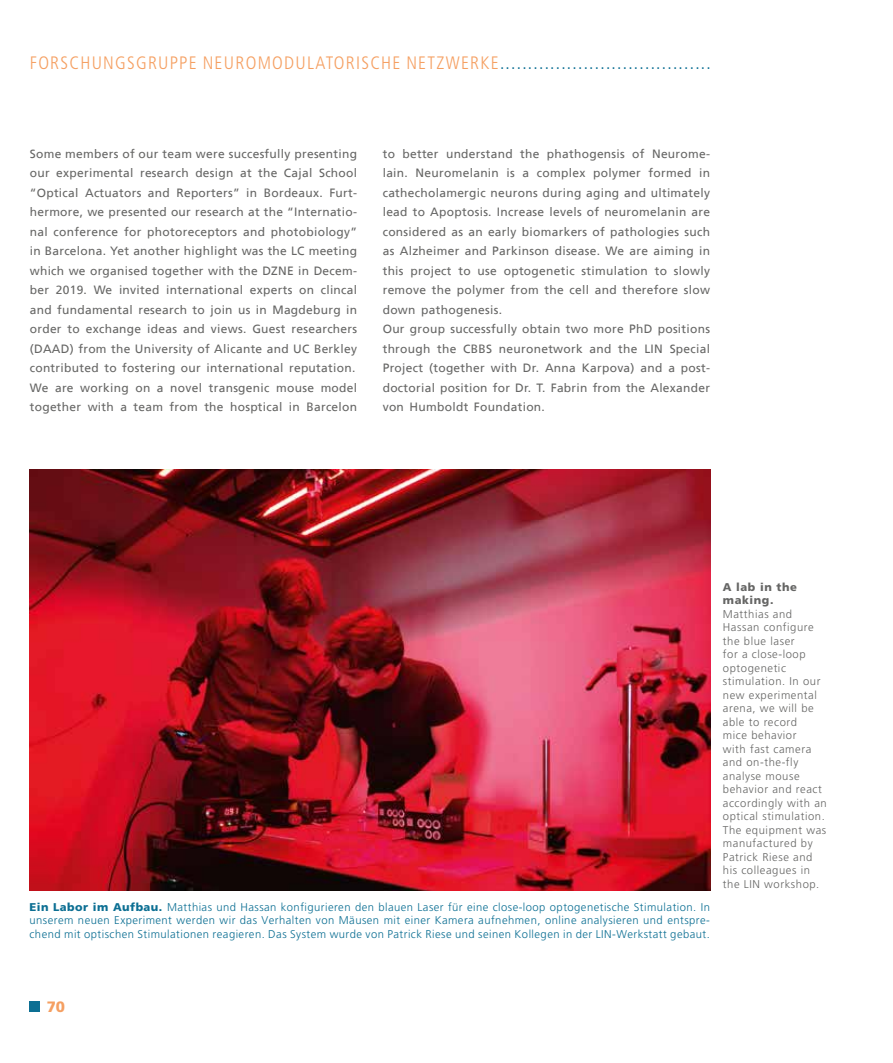
<style>
.page{position:relative;width:893px;height:1063px;background:#fff}
.page>*{position:absolute;margin:0;border:0;box-sizing:border-box;transform-origin:0 0}
.t1{font:300 condensed 18px "Frutiger";letter-spacing:.07em;color:#f59f61}
.t2{font:900 15px "Frutiger";color:#f59f61}
.t3{font:12px/19.5px "Frutiger";letter-spacing:.025em;color:#666665}
.t4{font:300 11.25px/13.5px "Frutiger";letter-spacing:.04em;color:#0c6f93;text-align:justify}
.t5{font:300 11.25px/13.5px "Frutiger";letter-spacing:.05em;color:#666665}
.t6{font:900 11.25px/13.5px "Frutiger";letter-spacing:.05em;color:#666665}
.s1{color:#0c6f93}
.s2{font-weight:900}
</style>
<div class="page">
<div style="left:30px;top:1002px;width:10px;height:10px;background:#0c6f93"></div>
<img style="left:30px;top:470px;width:680px;height:421px">
<h1 class="t1" style="left:30px;top:52px;width:683px">FORSCHUNGSGRUPPE NEUROMODULATORISCHE NETZWERKE<span class="s1">......................................</span></h1>
<p class="t3" style="left:30px;top:145px;width:329px">Some members of our team were succesfully presenting our experimental research design at the Cajal School “Optical Actuators and Reporters” in Bordeaux. Furt&shy;hermore, we presented our research at the “Internatio&shy;nal conference for photoreceptors and photobiology” in Barcelona. Yet another highlight was the LC meeting which we organised together with the DZNE in Decem&shy;ber 2019. We invited international experts on clincal and fundamental research to join us in Magdeburg in order to exchange ideas and views. Guest researchers (DAAD) from the University of Alicante and UC Berkley contributed to fostering our international reputation.<br>We are working on a novel transgenic mouse model together with a team from the hosptical in Barcelon</p>
<p class="t3" style="left:383px;top:145px;width:329px">to better understand the phathogensis of Neurome&shy;lain. Neuromelanin is a complex polymer formed in cathecholamergic neurons during aging and ultimately lead to Apoptosis. Increase levels of neuromelanin are considered as an early biomarkers of pathologies such as Alzheimer and Parkinson disease. We are aiming in this project to use optogenetic stimulation to slowly remove the polymer from the cell and therefore slow down pathogenesis.<br>Our group successfully obtain two more PhD positions through the CBBS neuronetwork and the LIN Special Project (together with Dr. Anna Karpova) and a post&shy;doctorial position for Dr. T. Fabrin from the Alexander von Humboldt Foundation.</p>
<p class="t4" style="left:30px;top:900px;width:682px"><span class="s2">Ein Labor im Aufbau.</span> Matthias und Hassan konfigurieren den blauen Laser für eine close-loop optogenetische Stimulation. In unserem neuen Experiment werden wir das Verhalten von Mäusen mit einer Kamera aufnehmen, online analysieren und entspre&shy;chend mit optischen Stimulationen reagieren. Das System wurde von Patrick Riese und seinen Kollegen in der LIN-Werkstatt gebaut.</p>
<p class="t6" style="left:723px;top:580px;width:76px">A lab in the making.</p>
<p class="t5" style="left:723px;top:607px;width:105px">Matthias and<br>Hassan configure the blue laser<br>for a close-loop optogenetic stimulation. In our new experimental arena, we will be able to record<br>mice behavior<br>with fast camera and on-the-fly analyse mouse behavior and react accordingly with an optical stimulation.<br>The equipment was manufactured by<br>Patrick Riese and his colleagues in the LIN workshop.</p>
<p class="t2" style="left:47px;top:998px;width:20px">70</p>
</div>
